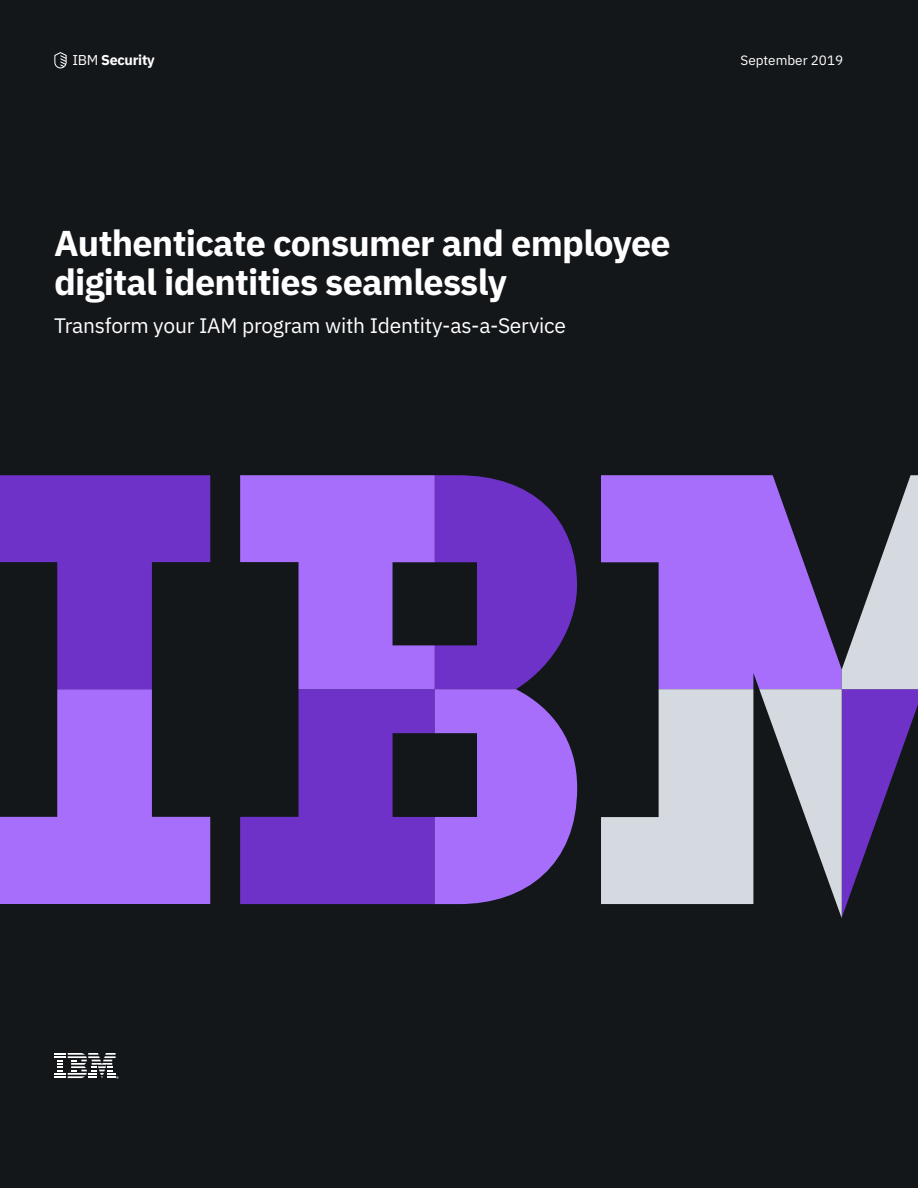
<style>
.page{position:relative;width:918px;height:1188px;background:#13171a}
.page>*{position:absolute;margin:0;border:0;box-sizing:border-box;transform-origin:0 0}
.t1{font:700 36px/39px "IBM Plex Sans";letter-spacing:-.02em;color:#fff}
.t2{font:21px "IBM Plex Sans";letter-spacing:-.01em;color:#fff}
.t3{font:700 14.25px "IBM Plex Sans";letter-spacing:-.02em;color:#fff}
.t4{font:13.5px "IBM Plex Sans";color:#fff}
.t5{font:6.75px "Myriad Pro";color:#fff}
.s1{font-weight:400}
</style>
<div class="page">
<svg style="left:54px;top:52px;width:13px;height:16px"></svg>
<svg style="left:0;top:689px;width:210px;height:215px;fill:#a66efa"></svg>
<svg style="left:601px;top:475px;width:241px;height:214px;fill:#a66efa"></svg>
<svg style="left:0;top:475px;width:210px;height:214px;fill:#6e32c9"></svg>
<svg style="left:601px;top:689px;width:241px;height:229px;fill:#d5d9e0"></svg>
<svg style="left:842px;top:475px;width:76px;height:442px"></svg>
<svg style="left:240px;top:475px;width:337px;height:429px"></svg>
<svg style="left:54px;top:1053px;width:62px;height:25px"></svg>
<p class="t3" style="left:72px;top:49px;width:84px"><span class="s1">IBM</span> Security</p>
<p class="t4" style="left:741px;top:49px;width:104px">September 2019</p>
<p class="t1" style="left:54px;top:221px;width:618px">Authenticate consumer and employee digital identities seamlessly</p>
<p class="t2" style="left:54px;top:309px;width:513px">Transform your IAM program with Identity-as-a-Service</p>
<p class="t5" style="left:116px;top:1074px;width:4px">®</p>
</div>
